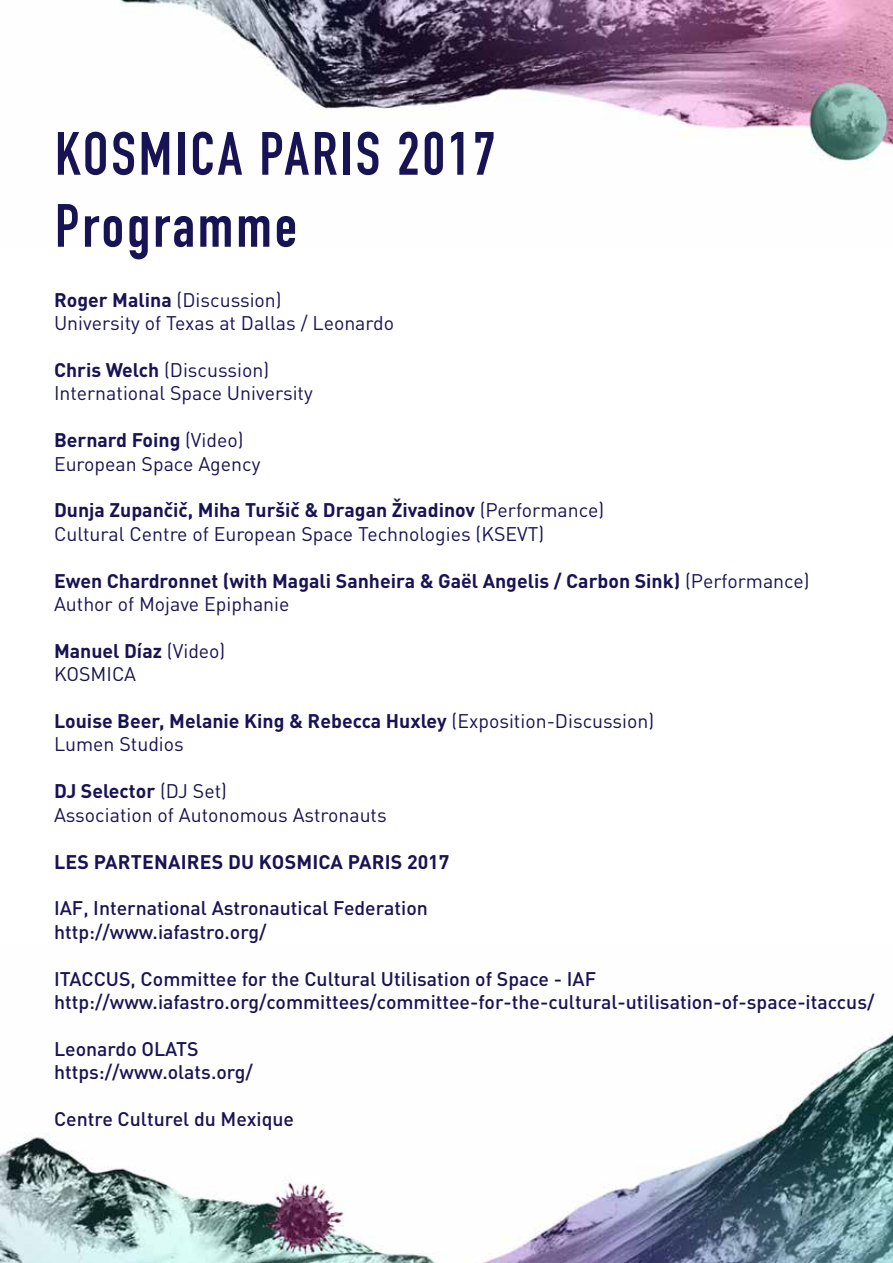
<style>
.page{position:relative;width:893px;height:1263px;background:#fff}
.page>*{position:absolute;margin:0;border:0;box-sizing:border-box;transform-origin:0 0}
.t1{font:700 60px/72px "DIN Condensed";letter-spacing:.05em;color:#181354}
.t2{font:19.5px/23.4px "DIN Pro";color:#181354}
.t3{font:500 19.5px/23.4px "DIN Pro";color:#181354}
.t4{font:700 19.5px/23.4px "DIN Pro";color:#181354}
.s1{font-weight:700}
.s2{font-weight:400}
</style>
<div class="page">
<img style="left:0;top:1034px;width:893px;height:229px">
<img style="left:120px;top:0;width:773px;height:162px">
<h1 class="t1" style="left:55px;top:118px;width:442px">KOSMICA PARIS 2017<br>Programme</h1>
<p class="t2" style="left:54px;top:287px;width:342px"><span class="s1">Roger Malina</span> (Discussion)<br>University of Texas at Dallas / Leonardo</p>
<p class="t2" style="left:54px;top:357px;width:260px"><span class="s1">Chris Welch</span> (Discussion)<br>International Space University</p>
<p class="t2" style="left:54px;top:428px;width:208px"><span class="s1">Bernard Foing</span> (Video)<br>European Space Agency</p>
<p class="t2" style="left:54px;top:498px;width:552px"><span class="s1">Dunja Zupančič, Miha Turšič &amp; Dragan Živadinov</span> (Performance)<br>Cultural Centre of European Space Technologies (KSEVT)</p>
<p class="t4" style="left:54px;top:568px;width:757px">Ewen Chardronnet (with Magali Sanheira &amp; Gaël Angelis / Carbon Sink) <span class="s2">(Performance)<br>Author of Mojave Epiphanie</span></p>
<p class="t2" style="left:54px;top:638px;width:173px"><span class="s1">Manuel Díaz</span> (Video)<br>KOSMICA</p>
<p class="t4" style="left:54px;top:708px;width:602px">Louise Beer, Melanie King &amp; Rebecca Huxley <span class="s2">(Exposition-Discussion)<br>Lumen Studios</span></p>
<p class="t2" style="left:54px;top:779px;width:334px"><span class="s1">DJ Selector</span> (DJ Set)<br>Association of Autonomous Astronauts</p>
<p class="t4" style="left:54px;top:849px;width:397px">LES PARTENAIRES DU KOSMICA PARIS 2017</p>
<p class="t3" style="left:54px;top:896px;width:375px">IAF, International Astronautical Federation http://www.iafastro.org/</p>
<p class="t3" style="left:54px;top:966px;width:822px">ITACCUS, Committee for the Cultural Utilisation of Space - IAF http://www.iafastro.org/committees/committee-for-the-cultural-utilisation-of-space-itaccus/</p>
<p class="t3" style="left:54px;top:1036px;width:200px">Leonardo OLATS https://www.olats.org/</p>
<p class="t3" style="left:54px;top:1106px;width:242px">Centre Culturel du Mexique</p>
</div>
